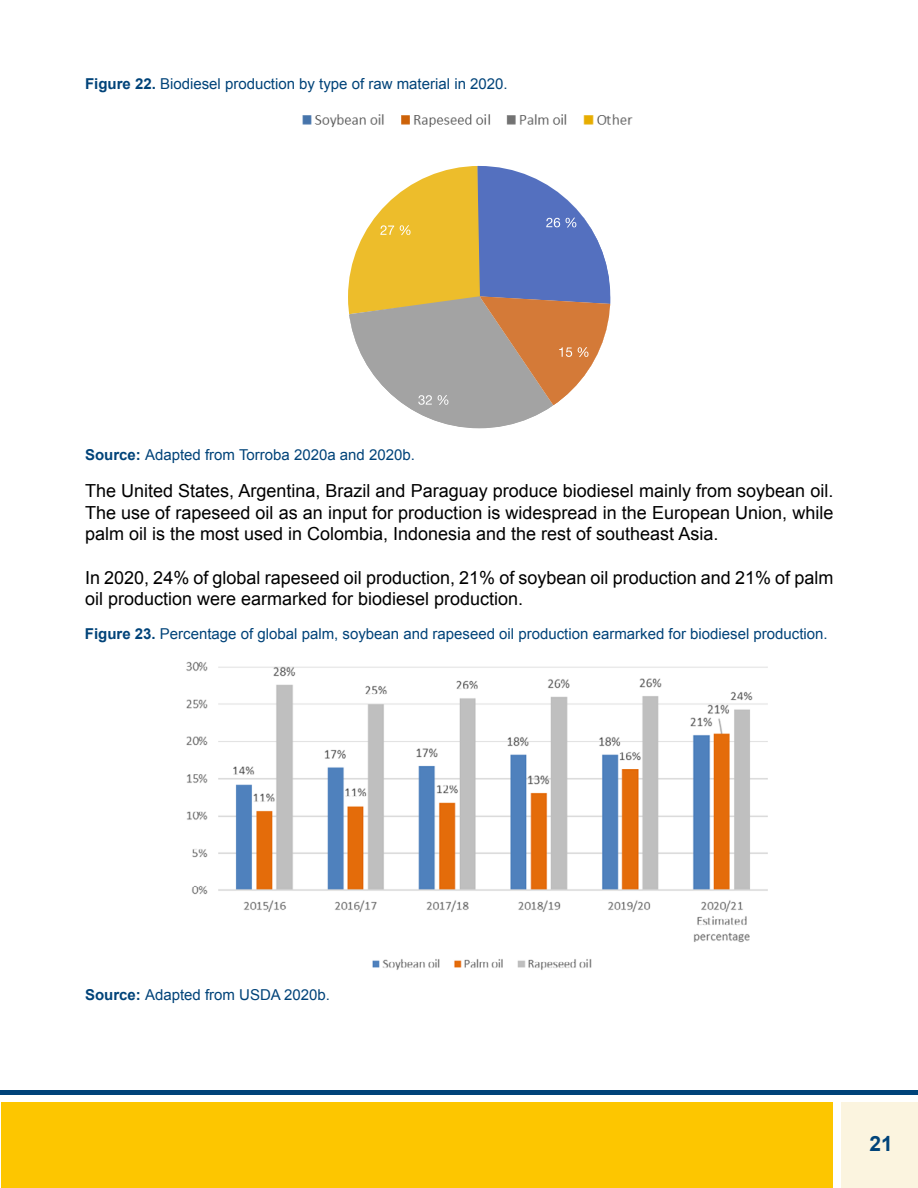
<style>
.page{position:relative;width:918px;height:1188px;background:#fff}
.page>*{position:absolute;margin:0;border:0;box-sizing:border-box;transform-origin:0 0}
.t1{font:700 21px "Arial";color:#004379}
.t2{font:18px/21.6px "Arial";color:#000;text-align:justify}
.t3{font:15px "Arial";color:#004379}
.s1{font-weight:700}
</style>
<div class="page">
<div style="left:1px;top:1102px;width:831px;height:86px;background:#fdc600"></div>
<div style="left:841px;top:1102px;width:76px;height:86px;background:#fbf4df"></div>
<hr style="left:0;top:1090px;width:918px;height:4px;background:#004379">
<img style="left:186px;top:661px;width:582px;height:309px">
<svg style="left:348px;top:165px;width:263px;height:264px"></svg>
<img style="left:302px;top:114px;width:331px;height:14px">
<p class="t3" style="left:85px;top:74px;width:424px"><span class="s1">Figure 22.</span> Biodiesel production by type of raw material in 2020.</p>
<p class="t3" style="left:85px;top:445px;width:331px"><span class="s1">Source:</span> Adapted from Torroba 2020a and 2020b.</p>
<p class="t2" style="left:85px;top:480px;width:750px">The United States, Argentina, Brazil and Paraguay produce biodiesel mainly from soybean oil.<br>The use of rapeseed oil as an input for production is widespread in the European Union, while palm oil is the most used in Colombia, Indonesia and the rest of southeast Asia.</p>
<p class="t2" style="left:85px;top:567px;width:750px">In 2020, 24% of global rapeseed oil production, 21% of soybean oil production and 21% of palm oil production were earmarked for biodiesel production.</p>
<p class="t3" style="left:85px;top:624px;width:744px"><span class="s1">Figure 23.</span> Percentage of global palm, soybean and rapeseed oil production earmarked for biodiesel production.</p>
<p class="t3" style="left:85px;top:985px;width:247px"><span class="s1">Source:</span> Adapted from USDA 2020b.</p>
<p class="t1" style="left:869px;top:1130px;width:25px">21</p>
</div>
